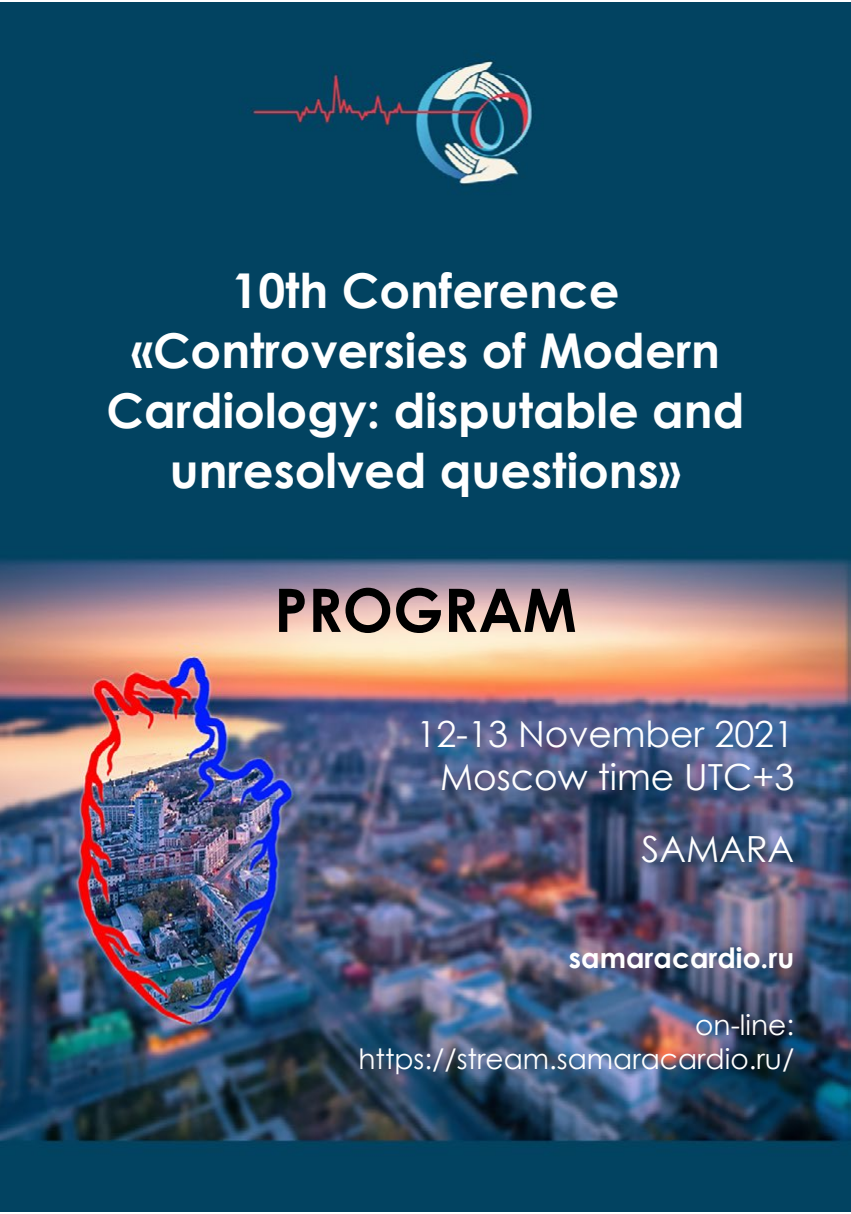
<style>
.page{position:relative;width:851px;height:1214px;background:#fff}
.page>*{position:absolute;margin:0;border:0;box-sizing:border-box;transform-origin:0 0}
.t1{font:700 60px "Century Gothic";color:#000}
.t2{font:700 48px/60px "Century Gothic";color:#fff;text-align:center}
.t3{font:36px/43.2px "Century Gothic";color:#fff;text-align:right}
.t4{font:28px/33.6px "Century Gothic";color:#fff;text-align:right}
.t5{font:700 28px "Century Gothic";color:#fff}
</style>
<div class="page">
<img style="left:0;top:3px;width:850px;height:1207px">
<p class="t2" style="left:106px;top:258px;width:639px">10th Conference «Controversies of Modern<br>Cardiology: disputable and unresolved questions»</p>
<p class="t1" style="left:274px;top:564px;width:304px">PROGRAM</p>
<p class="t3" style="left:416px;top:712px;width:379px">12-13 November 2021<br>Moscow time UTC+3</p>
<p class="t3" style="left:641px;top:827px;width:154px">SAMARA</p>
<p class="t5" style="left:569px;top:936px;width:227px">samaracardio.ru</p>
<p class="t4" style="left:358px;top:1007px;width:437px">on-line: https://stream.samaracardio.ru/</p>
</div>
